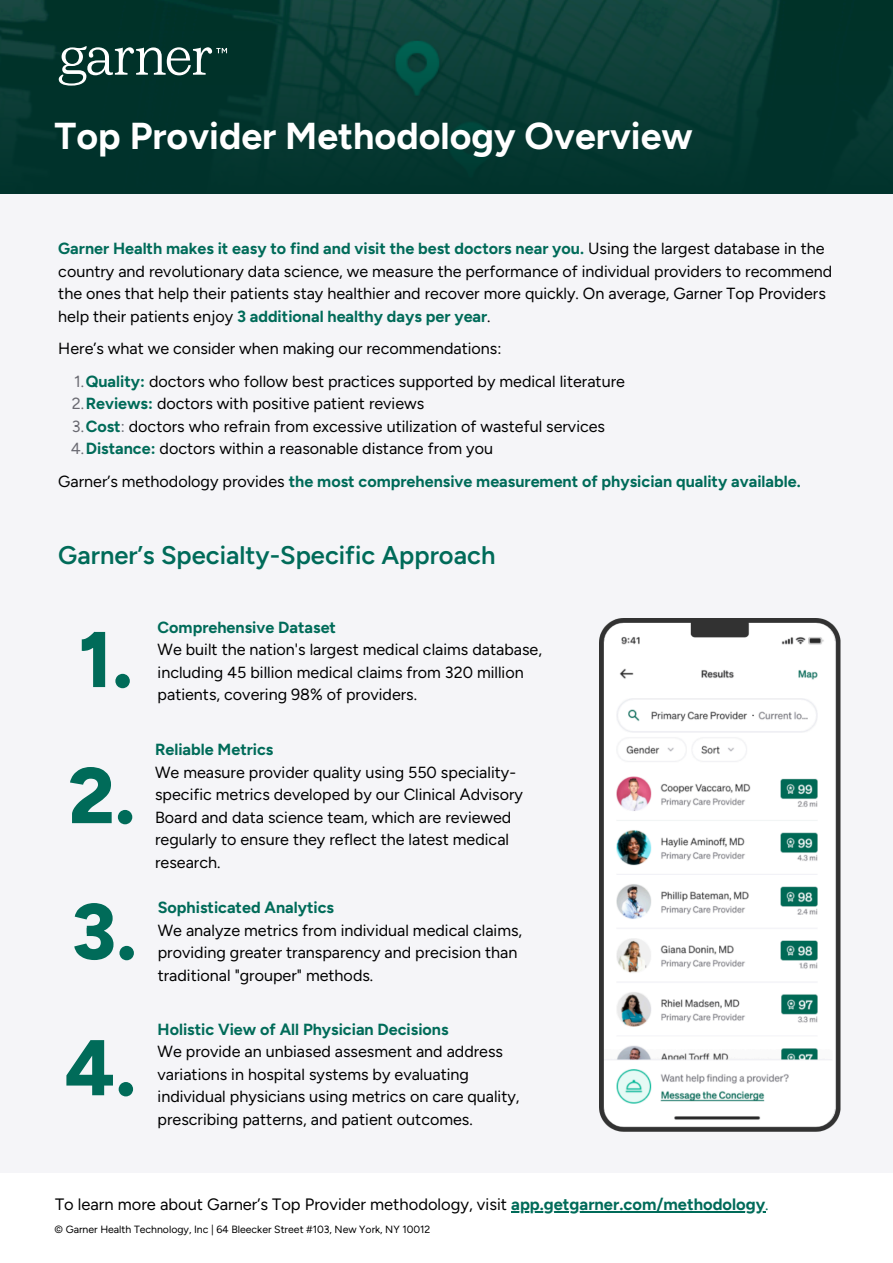
<style>
.page{position:relative;width:893px;height:1263px;background:#f5f5f8}
.page>*{position:absolute;margin:0;border:0;box-sizing:border-box;transform-origin:0 0}
.t1{font:800 78.75px "Figtree";color:#006b59}
.t2{font:700 37.5px "Figtree";color:#fff}
.t3{font:600 25.5px "Figtree";color:#006b59}
.t4{font:16.5px "Figtree";color:#000}
.t5{font:16.12px/22.5px "Figtree";color:#000}
.t6{font:700 16.12px "Figtree";color:#006b59}
.t7{font:10.5px "Figtree";color:#000}
.s1{font-weight:700;color:#006b59}
.s2{color:#6a6a72}
.s3{font-weight:400;color:#000}
.s4{color:#006b59}
</style>
<div class="page">
<svg style="left:0;top:0;width:893px;height:194px;fill:#03362f"></svg>
<div style="left:0;top:1172px;width:893px;height:91px;background:#fff"></div>
<svg style="left:59px;top:46px;width:168px;height:40px"></svg>
<img style="left:600px;top:618px;width:240px;height:513px">
<hr style="left:511px;top:1211px;width:254px;height:1px;background:#006b59">
<p class="t2" style="left:55px;top:114px;width:640px">Top Provider Methodology Overview</p>
<p class="t5" style="left:58px;top:237px;width:775px"><span class="s1">Garner Health makes it easy to find and visit the best doctors near you.</span> Using the largest database in the country and revolutionary data science, we measure the performance of individual providers to recommend the ones that help their patients stay healthier and recover more quickly. On average, Garner Top Providers help their patients enjoy <span class="s1">3 additional healthy days per year</span>.</p>
<h2 class="t5" style="left:58px;top:337px;width:445px">Here’s what we consider when making our recommendations:</h2>
<h4 class="t5" style="left:74px;top:370px;width:552px"><span class="s2">1.</span><span class="s1">Quality:</span> doctors who follow best practices supported by medical literature</h4>
<h4 class="t5" style="left:72px;top:392px;width:354px"><span class="s2">2.</span><span class="s1">Reviews:</span> doctors with positive patient reviews</h4>
<p class="t5" style="left:72px;top:415px;width:534px"><span class="s2">3.</span><span class="s1">Cost</span><span class="s2">:</span> doctors who refrain from excessive utilization of wasteful services</p>
<p class="t5" style="left:71px;top:437px;width:424px"><span class="s2">4.</span><span class="s1">Distance:</span> doctors within a reasonable distance from you</p>
<p class="t6" style="left:58px;top:472px;width:744px"><span class="s3">Garner’s methodology provides</span> the most comprehensive measurement of physician quality available.</p>
<h3 class="t3" style="left:58px;top:539px;width:438px">Garner’s Specialty-Specific Approach</h3>
<h1 class="t1" style="left:79px;top:612px;width:56px">1.</h1>
<h1 class="t1" style="left:68px;top:748px;width:69px">2.</h1>
<h1 class="t1" style="left:72px;top:884px;width:67px">3.</h1>
<h4 class="t1" style="left:65px;top:1020px;width:73px">4.</h4>
<h4 class="t5" style="left:158px;top:616px;width:386px"><span class="s1">Comprehensive Dataset<br></span>We built the nation's largest medical claims database, including 45 billion medical claims from 320 million patients, covering 98% of providers.</h4>
<h4 class="t5" style="left:155px;top:738px;width:369px"><span class="s1">Reliable Metrics<br></span>We measure provider quality using 550 speciality&shy;specific metrics developed by our Clinical Advisory Board and data science team, which are reviewed regularly to ensure they reflect the latest medical research.</h4>
<h1 class="t5" style="left:158px;top:896px;width:366px"><span class="s1">Sophisticated Analytics<br></span>We analyze metrics from individual medical claims, providing greater transparency and precision than</h1>
<h1 class="t5" style="left:158px;top:964px;width:217px">traditional "grouper" methods.</h1>
<h4 class="t5" style="left:158px;top:1018px;width:363px"><span class="s1">Holistic View of All Physician Decisions<br></span>We provide an unbiased assesment and address variations in hospital systems by evaluating individual physicians using metrics on care quality, prescribing patterns, and patient outcomes.</h4>
<p class="t4" style="left:55px;top:1194px;width:715px">To learn more about Garner’s Top Provider methodology, visit <span class="s1">app.getgarner.com/methodology</span><span class="s4">.</span></p>
<p class="t7" style="left:55px;top:1223px;width:377px">© Garner Health Technology, Inc | 64 Bleecker Street #103, New York, NY 10012</p>
</div>
